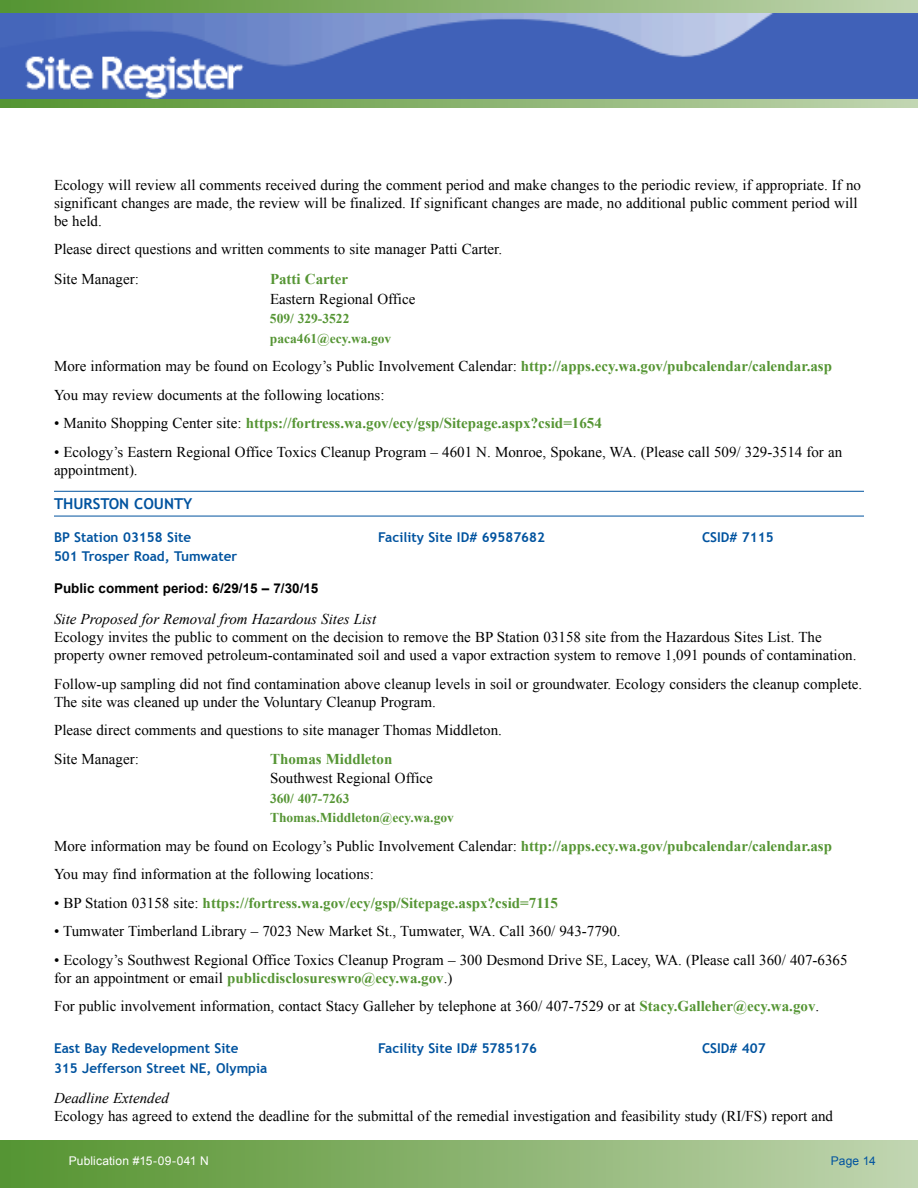
<style>
.page{position:relative;width:918px;height:1188px;background:#fff}
.page>*{position:absolute;margin:0;border:0;box-sizing:border-box;transform-origin:0 0}
.t1{font:15px/18px "Times New Roman";color:#000}
.t2{font:700 15px "Times New Roman";color:#559534}
.t3{font:italic 15px "Times New Roman";color:#000}
.t4{font:700 15px "Trebuchet MS";color:#00539f}
.t5{font:700 13.5px "Trebuchet MS";color:#00539f}
.t6{font:700 13.5px/19.5px "Times New Roman";color:#559534}
.t7{font:700 13.5px "Arial";color:#000}
.t8{font:12px "Arial";letter-spacing:.01em;color:#fff}
.t9{font:12px "Arial";letter-spacing:.005em;color:#00539f}
.s1{font-weight:700;color:#559534}
.s2{font-weight:400;color:#000}
</style>
<div class="page">
<svg style="left:0;top:0;width:918px;height:13px;background:#89b36e"></svg>
<svg style="left:0;top:99px;width:918px;height:9px;background:#89b36e"></svg>
<img style="left:0;top:13px;width:918px;height:86px">
<hr style="left:54px;top:491px;width:810px;height:1px;background:#00539f">
<hr style="left:54px;top:516px;width:810px;height:1px;background:#00539f">
<div style="left:0;top:1141px;width:918px;height:47px;background:linear-gradient(to right,#54932e,#c0d4af)"></div>
<p class="t1" style="left:54px;top:176px;width:809px">Ecology will review all comments received during the comment period and make changes to the periodic review, if appropriate. If no significant changes are made, the review will be finalized. If significant changes are made, no additional public comment period will be held.</p>
<p class="t1" style="left:54px;top:234px;width:450px;line-height:30px">Please direct questions and written comments to site manager Patti Carter.<br>Site Manager:</p>
<p class="t2" style="left:270px;top:269px;width:80px">Patti Carter</p>
<p class="t1" style="left:270px;top:290px;width:147px">Eastern Regional Office</p>
<p class="t6" style="left:270px;top:309px;width:123px">509/ 329-3522 paca461@ecy.wa.gov</p>
<p class="t1" style="left:54px;top:352px;width:780px;line-height:28.5px">More information may be found on Ecology’s Public Involvement Calendar: <span class="s1">http://apps.ecy.wa.gov/pubcalendar/calendar.asp<br></span>You may review documents at the following locations:</p>
<p class="t2" style="left:54px;top:413px;width:549px"><span class="s2">• Manito Shopping Center site:</span> https://fortress.wa.gov/ecy/gsp/Sitepage.aspx?csid=1654</p>
<p class="t1" style="left:54px;top:443px;width:790px">• Ecology’s Eastern Regional Office Toxics Cleanup Program – 4601 N. Monroe, Spokane, WA. (Please call 509/ 329-3514 for an appointment).</p>
<p class="t4" style="left:54px;top:494px;width:140px">Th urston County</p>
<p class="t5" style="left:54px;top:528px;width:139px">BP Station 03158 Site</p>
<p class="t5" style="left:378px;top:528px;width:169px">Facility Site ID# 69587682</p>
<p class="t5" style="left:702px;top:528px;width:73px">CSID# 7115</p>
<p class="t5" style="left:54px;top:548px;width:185px">501 Trosper Road, Tumwater</p>
<p class="t7" style="left:54px;top:579px;width:266px">Public comment period: 6/29/15 – 7/30/15</p>
<p class="t3" style="left:54px;top:609px;width:324px">Site Proposed for Removal from Hazardous Sites List</p>
<p class="t1" style="left:54px;top:628px;width:804px">Ecology invites the public to comment on the decision to remove the BP Station 03158 site from the Hazardous Sites List. The property owner removed petroleum-contaminated soil and used a vapor extraction system to remove 1,091 pounds of contamination.</p>
<p class="t1" style="left:54px;top:674px;width:810px">Follow-up sampling did not find contamination above cleanup levels in soil or groundwater. Ecology considers the cleanup complete.<br>The site was cleaned up under the Voluntary Cleanup Program.</p>
<p class="t1" style="left:54px;top:716px;width:450px;line-height:28.5px">Please direct comments and questions to site manager Thomas Middleton.<br>Site Manager:</p>
<p class="t2" style="left:270px;top:748px;width:124px">Thomas Middleton</p>
<p class="t1" style="left:270px;top:769px;width:164px">Southwest Regional Office</p>
<p class="t6" style="left:270px;top:788px;width:185px">360/ 407-7263<br>Thomas.Middleton@ecy.wa.gov</p>
<p class="t1" style="left:54px;top:831px;width:780px;line-height:28.5px">More information may be found on Ecology’s Public Involvement Calendar: <span class="s1">http://apps.ecy.wa.gov/pubcalendar/calendar.asp<br></span>You may find information at the following locations:</p>
<p class="t2" style="left:54px;top:892px;width:506px"><span class="s2">• BP Station 03158 site:</span> https://fortress.wa.gov/ecy/gsp/Sitepage.aspx?csid=7115</p>
<p class="t1" style="left:54px;top:922px;width:568px">• Tumwater Timberland Library – 7023 New Market St., Tumwater, WA. Call 360/ 943-7790.</p>
<p class="t1" style="left:54px;top:950px;width:795px">• Ecology’s Southwest Regional Office Toxics Cleanup Program – 300 Desmond Drive SE, Lacey, WA. (Please call 360/ 407-6365 for an appointment or email <span class="s1">publicdisclosureswro@ecy.wa.gov</span>.)</p>
<p class="t1" style="left:54px;top:997px;width:767px">For public involvement information, contact Stacy Galleher by telephone at 360/ 407-7529 or at <span class="s1">Stacy.Galleher@ecy.wa.gov</span>.</p>
<p class="t5" style="left:54px;top:1040px;width:186px">East Bay Redevelopment Site</p>
<p class="t5" style="left:378px;top:1040px;width:161px">Facility Site ID# 5785176</p>
<p class="t5" style="left:702px;top:1040px;width:65px">CSID# 407</p>
<p class="t5" style="left:54px;top:1059px;width:215px">315 Jefferson Street NE, Olympia</p>
<p class="t3" style="left:54px;top:1087px;width:116px">Deadline Extended</p>
<p class="t1" style="left:54px;top:1106px;width:781px">Ecology has agreed to extend the deadline for the submittal of the remedial investigation and feasibility study (RI/FS) report and</p>
<p class="t8" style="left:69px;top:1153px;width:141px">Publication #15-09-041 N</p>
<p class="t9" style="left:831px;top:1153px;width:46px">Page 14</p>
</div>
